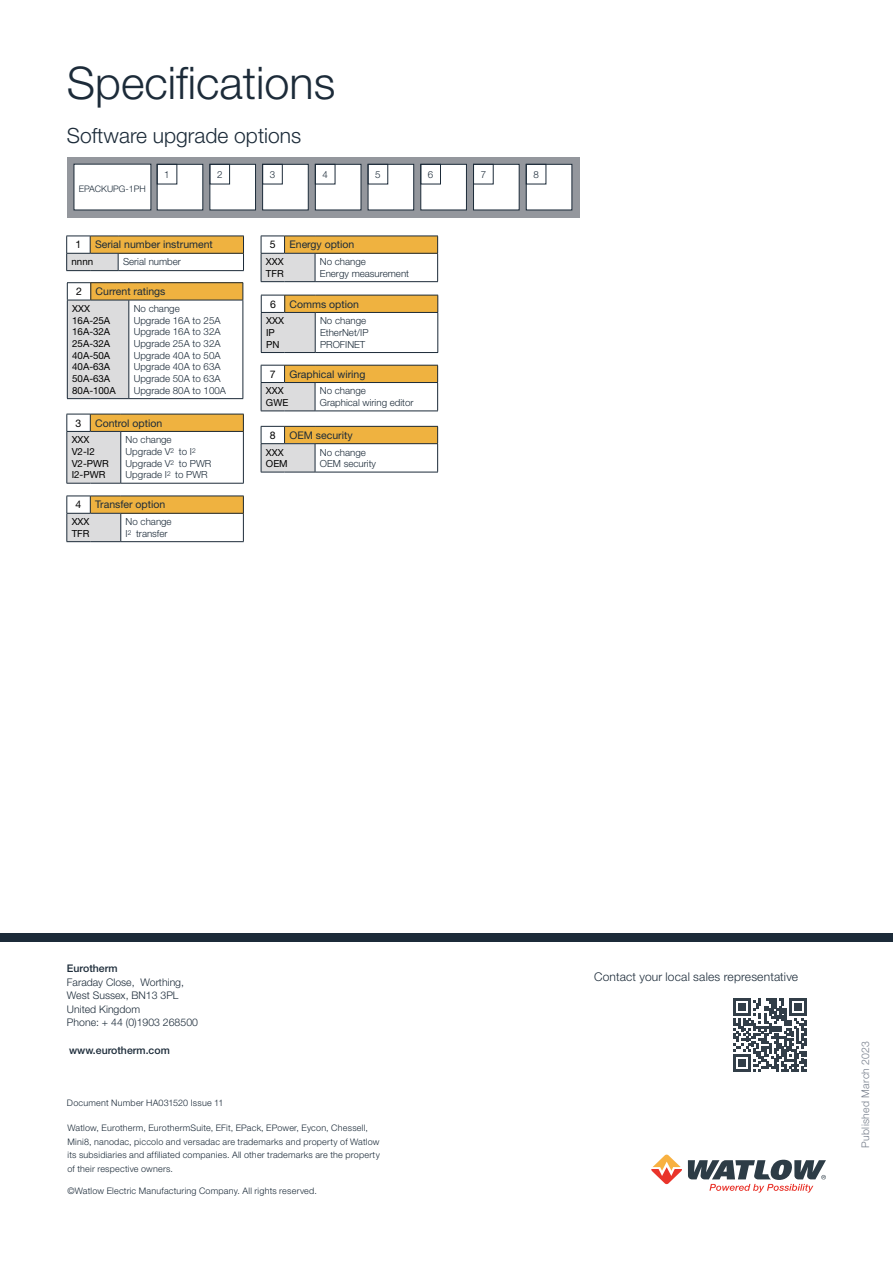
<style>
.page{position:relative;width:893px;height:1263px;background:#fff}
.page>*{position:absolute;margin:0;border:0;box-sizing:border-box;transform-origin:0 0}
.Title_Style_02{font:300 45px "Helvetica Neue LT Std";color:#1c2b39}
.Subhead_Style_02{font:300 21px "Helvetica Neue LT Std";color:#1c2b39}
.Disclosure__Part___D{font:300 12px "Helvetica Neue LT Std";letter-spacing:.015em;color:#1c2b39}
.Table_Titles_Rows{font:10.5px "Helvetica Neue LT Std";color:#1c2b39}
.Address__Phone___Fax{font:300 10.5px "Helvetica Neue LT Std";color:#1c2b39}
.Address__Phone___Fax-2{font:500 10.5px "Helvetica Neue LT Std";color:#1c2b39}
.Disclosure__Part___D-2{font:300 10.5px "Helvetica Neue LT Std";letter-spacing:.03em;color:#757d8a}
.Table_Titles_Rows-2{font:10.5px "Helvetica Neue LT Std";color:#000}
.Table_Titles_Rows-3{font:300 9.75px "Helvetica Neue LT Std";color:#1c2b39}
.Table_Titles_Rows-4{font:9.75px "Helvetica Neue LT Std";color:#000}
.H6_Legal_7_9__4{font:300 9px/13.5px "Helvetica Neue LT Std";letter-spacing:.025em;color:#1c2b39}
.Disclosure__Part___D-3{font:300 9px "Helvetica Neue LT Std";letter-spacing:.025em;color:#1c2b39}
.H6_Legal_7_9__4-2{font:300 9px "Helvetica Neue LT Std";color:#1c2b39}
</style>
<div class="page">
<svg style="left:651px;top:1154px;width:31px;height:30px"></svg>
<svg style="left:688px;top:1160px;width:138px;height:33px"></svg>
<div style="left:0;top:933px;width:893px;height:9px;background:#1c2b39"></div>
<svg style="left:733px;top:998px;width:74px;height:73px"></svg>
<svg style="left:67px;top:157px;width:512px;height:60px;background:#8b8f95"></svg>
<div style="left:74px;top:164px;width:77px;height:46px;background:#fff"></div>
<div style="left:157px;top:164px;width:46px;height:46px;background:#fff"></div>
<div style="left:157px;top:164px;width:20px;height:20px;border:1px solid #1c2b39"></div>
<div style="left:210px;top:164px;width:46px;height:46px;background:#fff;border:1px solid #1c2b39"></div>
<div style="left:210px;top:164px;width:20px;height:20px;border:1px solid #1c2b39"></div>
<div style="left:263px;top:164px;width:45px;height:46px;background:#fff"></div>
<div style="left:315px;top:164px;width:46px;height:46px;background:#fff;border:1px solid #1c2b39"></div>
<div style="left:315px;top:164px;width:20px;height:20px;border:1px solid #1c2b39"></div>
<div style="left:368px;top:164px;width:46px;height:46px;background:#fff;border:1px solid #1c2b39"></div>
<div style="left:368px;top:164px;width:20px;height:20px;border:1px solid #1c2b39"></div>
<div style="left:421px;top:164px;width:45px;height:46px;background:#fff"></div>
<div style="left:421px;top:164px;width:20px;height:20px;border:1px solid #1c2b39"></div>
<div style="left:473px;top:164px;width:46px;height:46px;background:#fff;border:1px solid #1c2b39"></div>
<div style="left:473px;top:164px;width:20px;height:20px;border:1px solid #1c2b39"></div>
<div style="left:526px;top:164px;width:46px;height:46px;background:#fff;border:1px solid #1c2b39"></div>
<div style="left:526px;top:164px;width:20px;height:20px;border:1px solid #1c2b39"></div>
<svg style="left:66px;top:236px;width:178px;height:35px"></svg>
<svg style="left:67px;top:282px;width:177px;height:117px"></svg>
<hr style="left:91px;top:398px;width:38px;height:1px;background:#1c2b39">
<svg style="left:67px;top:414px;width:177px;height:70px"></svg>
<hr style="left:90px;top:483px;width:31px;height:1px;background:#1c2b39">
<svg style="left:67px;top:496px;width:177px;height:46px"></svg>
<hr style="left:90px;top:541px;width:31px;height:1px;background:#1c2b39">
<svg style="left:261px;top:236px;width:177px;height:46px"></svg>
<hr style="left:285px;top:281px;width:30px;height:1px;background:#1c2b39">
<svg style="left:261px;top:365px;width:177px;height:47px"></svg>
<hr style="left:285px;top:411px;width:30px;height:1px;background:#1c2b39">
<svg style="left:261px;top:426px;width:177px;height:47px"></svg>
<hr style="left:285px;top:472px;width:30px;height:1px;background:#1c2b39">
<svg style="left:261px;top:295px;width:177px;height:58px"></svg>
<hr style="left:285px;top:352px;width:30px;height:1px;background:#1c2b39">
<p class="Title_Style_02" style="left:67px;top:56px;width:270px">Specifications</p>
<p class="Subhead_Style_02" style="left:67px;top:123px;width:236px">Software upgrade options</p>
<p class="H6_Legal_7_9__4-2" style="left:79px;top:183px;width:69px">EPACKUPG-1PH</p>
<p class="Table_Titles_Rows-3" style="left:164px;top:168px;width:7px">1</p>
<p class="Table_Titles_Rows-3" style="left:217px;top:168px;width:7px">2</p>
<p class="Table_Titles_Rows-3" style="left:270px;top:168px;width:7px">3</p>
<p class="Table_Titles_Rows-3" style="left:322px;top:168px;width:7px">4</p>
<p class="Table_Titles_Rows-3" style="left:375px;top:168px;width:7px">5</p>
<p class="Table_Titles_Rows-3" style="left:428px;top:168px;width:7px">6</p>
<p class="Table_Titles_Rows-3" style="left:481px;top:168px;width:7px">7</p>
<p class="Table_Titles_Rows-3" style="left:533px;top:168px;width:7px">8</p>
<p class="Table_Titles_Rows-2" style="left:76px;top:238px;width:7px">1</p>
<p class="Table_Titles_Rows" style="left:95px;top:238px;width:119px">Serial number instrument</p>
<p class="Table_Titles_Rows-4" style="left:72px;top:256px;width:23px">nnnn</p>
<p class="Table_Titles_Rows-3" style="left:123px;top:256px;width:59px">Serial number</p>
<p class="Table_Titles_Rows-2" style="left:76px;top:285px;width:7px">2</p>
<p class="Table_Titles_Rows" style="left:96px;top:285px;width:71px">Current ratings</p>
<p class="Table_Titles_Rows-4" style="left:72px;top:303px;width:19px">XXX</p>
<p class="Table_Titles_Rows-4" style="left:72px;top:314px;width:40px">16A-25A</p>
<p class="Table_Titles_Rows-4" style="left:72px;top:326px;width:40px">16A-32A</p>
<p class="Table_Titles_Rows-4" style="left:72px;top:338px;width:40px">25A-32A</p>
<p class="Table_Titles_Rows-4" style="left:72px;top:349px;width:40px">40A-50A</p>
<p class="Table_Titles_Rows-4" style="left:72px;top:361px;width:40px">40A-63A</p>
<p class="Table_Titles_Rows-4" style="left:72px;top:373px;width:40px">50A-63A</p>
<p class="Table_Titles_Rows-4" style="left:72px;top:384px;width:45px">80A-100A</p>
<p class="Table_Titles_Rows-3" style="left:134px;top:302px;width:48px">No change</p>
<p class="Table_Titles_Rows-3" style="left:134px;top:314px;width:88px">Upgrade 16A to 25A</p>
<p class="Table_Titles_Rows-3" style="left:134px;top:326px;width:88px">Upgrade 16A to 32A</p>
<p class="Table_Titles_Rows-3" style="left:134px;top:338px;width:88px">Upgrade 25A to 32A</p>
<p class="Table_Titles_Rows-3" style="left:134px;top:349px;width:88px">Upgrade 40A to 50A</p>
<p class="Table_Titles_Rows-3" style="left:134px;top:361px;width:88px">Upgrade 40A to 63A</p>
<p class="Table_Titles_Rows-3" style="left:134px;top:373px;width:88px">Upgrade 50A to 63A</p>
<p class="Table_Titles_Rows-3" style="left:134px;top:384px;width:94px">Upgrade 80A to 100A</p>
<p class="Table_Titles_Rows-2" style="left:76px;top:416px;width:7px">3</p>
<p class="Table_Titles_Rows" style="left:95px;top:416px;width:69px">Control option</p>
<p class="Table_Titles_Rows-4" style="left:72px;top:434px;width:19px">XXX</p>
<p class="Table_Titles_Rows-4" style="left:72px;top:446px;width:25px">V2-I2</p>
<p class="Table_Titles_Rows-4" style="left:72px;top:457px;width:39px">V2-PWR</p>
<p class="Table_Titles_Rows-4" style="left:72px;top:469px;width:35px">I2-PWR</p>
<p class="Table_Titles_Rows-3" style="left:126px;top:434px;width:48px">No change</p>
<p class="Table_Titles_Rows-3" style="left:126px;top:445px;width:72px">Upgrade V<sup>2</sup> to I<sup>2</sup></p>
<p class="Table_Titles_Rows-3" style="left:126px;top:457px;width:87px">Upgrade V<sup>2</sup> to PWR</p>
<p class="Table_Titles_Rows-3" style="left:126px;top:469px;width:84px">Upgrade I<sup>2</sup> to PWR</p>
<p class="Table_Titles_Rows-2" style="left:76px;top:498px;width:7px">4</p>
<p class="Table_Titles_Rows" style="left:95px;top:498px;width:72px">Transfer option</p>
<p class="Table_Titles_Rows-4" style="left:72px;top:516px;width:19px">XXX</p>
<p class="Table_Titles_Rows-4" style="left:72px;top:527px;width:19px">TFR</p>
<p class="Table_Titles_Rows-3" style="left:126px;top:516px;width:48px">No change</p>
<p class="Table_Titles_Rows-3" style="left:126px;top:527px;width:44px">I<sup>2</sup> transfer</p>
<p class="Table_Titles_Rows-2" style="left:270px;top:238px;width:7px">5</p>
<p class="Table_Titles_Rows" style="left:289px;top:238px;width:67px">Energy option</p>
<p class="Table_Titles_Rows-4" style="left:266px;top:256px;width:19px">XXX</p>
<p class="Table_Titles_Rows-4" style="left:266px;top:267px;width:19px">TFR</p>
<p class="Table_Titles_Rows-3" style="left:320px;top:256px;width:48px">No change</p>
<p class="Table_Titles_Rows-3" style="left:320px;top:267px;width:91px">Energy measurement</p>
<p class="Table_Titles_Rows-2" style="left:270px;top:297px;width:7px">6</p>
<p class="Table_Titles_Rows" style="left:290px;top:297px;width:71px">Comms option</p>
<p class="Table_Titles_Rows-4" style="left:266px;top:315px;width:19px">XXX</p>
<p class="Table_Titles_Rows-4" style="left:266px;top:327px;width:10px">IP</p>
<p class="Table_Titles_Rows-4" style="left:266px;top:338px;width:15px">PN</p>
<p class="Table_Titles_Rows-3" style="left:320px;top:315px;width:48px">No change</p>
<p class="Table_Titles_Rows-3" style="left:320px;top:327px;width:50px">EtherNet/IP</p>
<p class="Table_Titles_Rows-3" style="left:320px;top:338px;width:47px">PROFINET</p>
<p class="Table_Titles_Rows-2" style="left:270px;top:368px;width:7px">7</p>
<p class="Table_Titles_Rows" style="left:289px;top:368px;width:78px">Graphical wiring</p>
<p class="Table_Titles_Rows-4" style="left:266px;top:385px;width:19px">XXX</p>
<p class="Table_Titles_Rows-4" style="left:266px;top:397px;width:24px">GWE</p>
<p class="Table_Titles_Rows-3" style="left:320px;top:385px;width:48px">No change</p>
<p class="Table_Titles_Rows-3" style="left:320px;top:397px;width:95px">Graphical wiring editor</p>
<p class="Table_Titles_Rows-2" style="left:270px;top:429px;width:7px">8</p>
<p class="Table_Titles_Rows" style="left:289px;top:429px;width:65px">OEM security</p>
<p class="Table_Titles_Rows-4" style="left:266px;top:446px;width:19px">XXX</p>
<p class="Table_Titles_Rows-4" style="left:266px;top:458px;width:23px">OEM</p>
<p class="Table_Titles_Rows-3" style="left:320px;top:446px;width:48px">No change</p>
<p class="Table_Titles_Rows-3" style="left:320px;top:458px;width:58px">OEM security</p>
<p class="Address__Phone___Fax-2" style="left:67px;top:962px;width:52px">Eurotherm</p>
<p class="Address__Phone___Fax" style="left:67px;top:976px;width:119px">Faraday Close, Worthing,</p>
<p class="Address__Phone___Fax" style="left:67px;top:989px;width:113px">West Sussex, BN13 3PL</p>
<p class="Address__Phone___Fax" style="left:67px;top:1003px;width:75px">United Kingdom</p>
<p class="Address__Phone___Fax" style="left:67px;top:1016px;width:133px">Phone: + 44 (0)1903 268500</p>
<p class="Address__Phone___Fax-2" style="left:69px;top:1044px;width:102px">www.eurotherm.com</p>
<p class="Disclosure__Part___D-2" style="left:859px;top:1148px;width:108px;rotate:-90deg">Published March 2023</p>
<p class="Disclosure__Part___D" style="left:594px;top:969px;width:206px">Contact your local sales representative</p>
<p class="Disclosure__Part___D-3" style="left:67px;top:1097px;width:158px">Document Number HA031520 Issue 11</p>
<p class="H6_Legal_7_9__4" style="left:68px;top:1121px;width:314px">Watlow, Eurotherm, EurothermSuite, EFit, EPack, EPower, Eycon, Chessell, Mini8, nanodac, piccolo and versadac are trademarks and property of Watlow its subsidiaries and affiliated companies. All other trademarks are the property of their respective owners.</p>
<p class="H6_Legal_7_9__4" style="left:68px;top:1184px;width:251px">©Watlow Electric Manufacturing Company. All rights reserved.</p>
</div>
